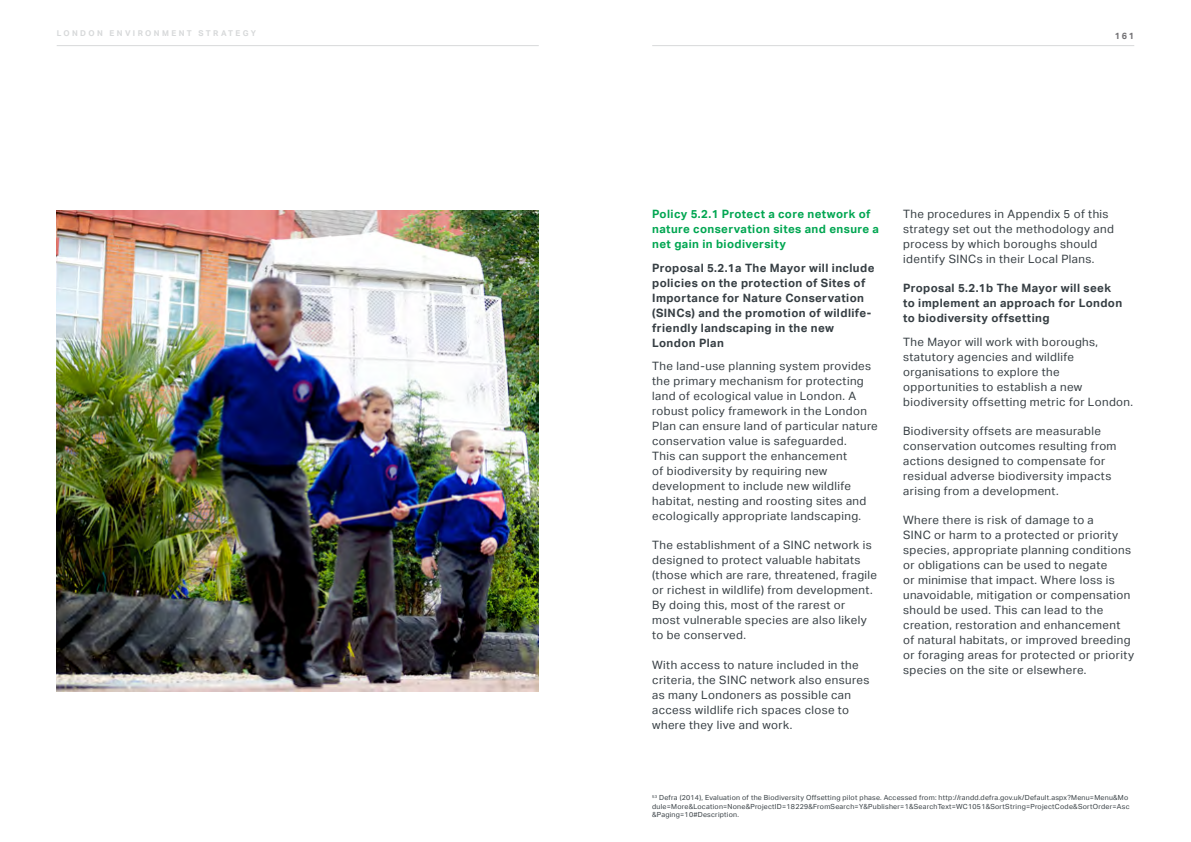
<style>
.page{position:relative;width:1191px;height:842px;background:#fff}
.page>*{position:absolute;margin:0;border:0;box-sizing:border-box;transform-origin:0 0}
.t1{font:11.5px/15px "Aktiv Grotesk";letter-spacing:.035em;color:#363e43}
.t2{font:700 11.5px/15px "Aktiv Grotesk";letter-spacing:.035em;color:#363e43}
.t3{font:700 11.5px/15px "Aktiv Grotesk";letter-spacing:.035em;color:#00a651}
.t4{font:700 9px "Aktiv Grotesk";color:#717073}
.t5{font:700 8px "Aktiv Grotesk";letter-spacing:.3em;color:#d7d9da}
.t6{font:7px/8.4px "Aktiv Grotesk";letter-spacing:.035em;color:#363e43}
</style>
<div class="page">
<hr style="left:57px;top:45px;width:482px;height:1px;background:#d7d9da">
<hr style="left:652px;top:45px;width:482px;height:1px;background:#d7d9da">
<img style="left:57px;top:210px;width:481px;height:482px">
<p class="t5" style="left:57px;top:28px;width:201px">LONDON ENVIRONMENT STRATEGY</p>
<p class="t4" style="left:1114px;top:30px;width:21px">161</p>
<p class="t3" style="left:652px;top:207px;width:228px">Policy 5.2.1 Protect a core network of nature conservation sites and ensure a net gain in biodiversity</p>
<p class="t2" style="left:652px;top:260px;width:224px">Proposal 5.2.1a The Mayor will include policies on the protection of Sites of<br>Importance for Nature Conservation (SINCs) and the promotion of wildlife&shy;friendly landscaping in the new<br>London Plan</p>
<p class="t1" style="left:652px;top:359px;width:227px">The land-use planning system provides the primary mechanism for protecting land of ecological value in London. A robust policy framework in the London Plan can ensure land of particular nature conservation value is safeguarded.<br>This can support the enhancement<br>of biodiversity by requiring new development to include new wildlife habitat, nesting and roosting sites and ecologically appropriate landscaping.</p>
<p class="t1" style="left:652px;top:538px;width:226px">The establishment of a SINC network is designed to protect valuable habitats (those which are rare, threatened, fragile or richest in wildlife) from development.<br>By doing this, most of the rarest or<br>most vulnerable species are also likely to be conserved.</p>
<p class="t1" style="left:652px;top:657px;width:219px">With access to nature included in the criteria, the SINC network also ensures as many Londoners as possible can access wildlife rich spaces close to where they live and work.</p>
<p class="t1" style="left:903px;top:207px;width:212px">The procedures in Appendix 5 of this strategy set out the methodology and process by which boroughs should identify SINCs in their Local Plans.</p>
<p class="t2" style="left:903px;top:281px;width:220px">Proposal 5.2.1b The Mayor will seek to implement an approach for London to biodiversity offsetting</p>
<p class="t1" style="left:903px;top:334px;width:231px">The Mayor will work with boroughs, statutory agencies and wildlife organisations to explore the opportunities to establish a new biodiversity offsetting metric for London.</p>
<p class="t1" style="left:903px;top:423px;width:215px">Biodiversity offsets are measurable conservation outcomes resulting from actions designed to compensate for residual adverse biodiversity impacts arising from a development.</p>
<p class="t1" style="left:903px;top:513px;width:232px">Where there is risk of damage to a<br>SINC or harm to a protected or priority species, appropriate planning conditions or obligations can be used to negate<br>or minimise that impact. Where loss is unavoidable, mitigation or compensation should be used. This can lead to the creation, restoration and enhancement of natural habitats, or improved breeding or foraging areas for protected or priority species on the site or elsewhere.</p>
<p class="t6" style="left:652px;top:794px;width:479px"><sup>53</sup> Defra (2014), Evaluation of the Biodiversity Offsetting pilot phase. Accessed from: http://randd.defra.gov.uk/Default.aspx?Menu=Menu&amp;Mo dule=More&amp;Location=None&amp;ProjectID=18229&amp;FromSearch=Y&amp;Publisher=1&amp;SearchText=WC1051&amp;SortString=ProjectCode&amp;SortOrder=Asc &amp;Paging=10#Description.</p>
</div>
